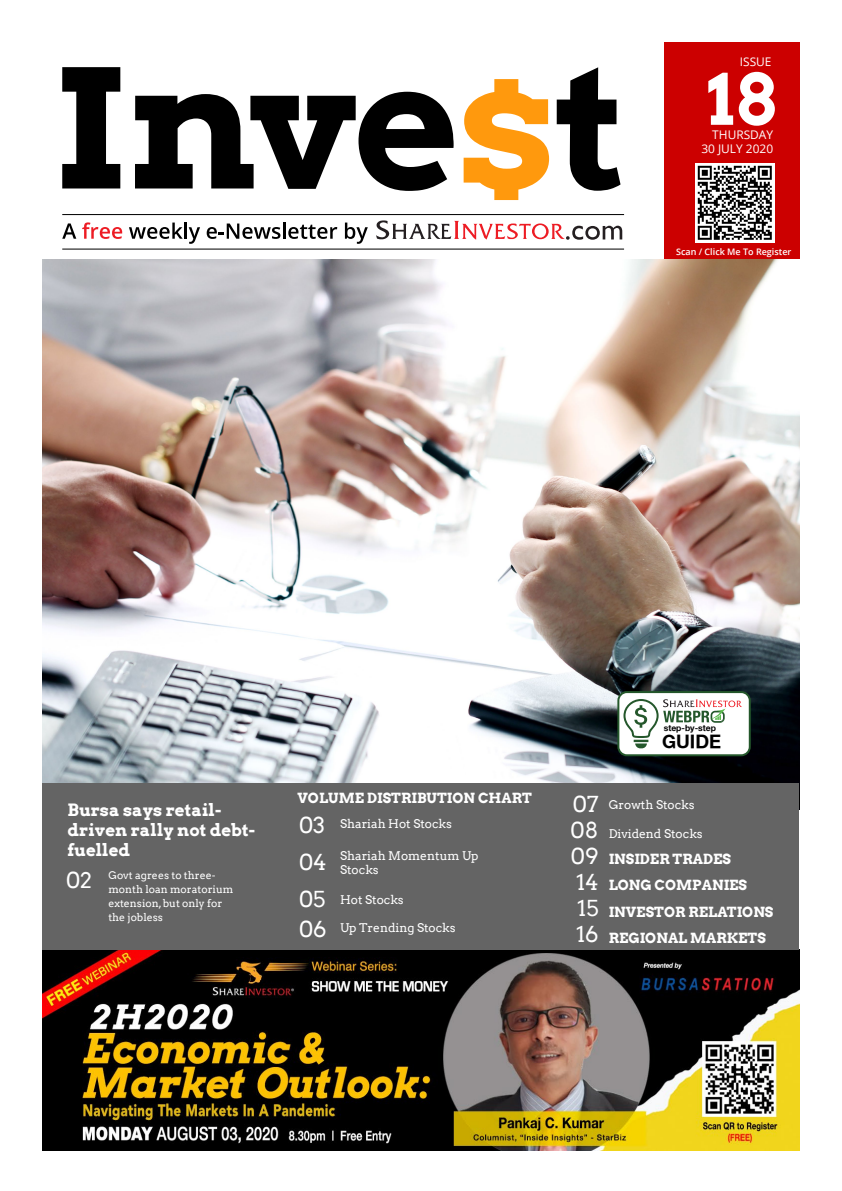
<style>
.page{position:relative;width:842px;height:1191px;background:#fff}
.page>*{position:absolute;margin:0;border:0;box-sizing:border-box;transform-origin:0 0}
.t1{font:700 70.2px "Arvo";color:#fff}
.t2{font:22px/26px "Arvo";color:#fff;text-align:justify}
.t3{font:700 18.6px "Helvetica Neue";color:#000}
.t4{font:700 17px/20px "Arvo";color:#fff}
.t5{font:700 14px/26.3px "Arvo";color:#fff}
.t6{font:12px/14.4px "Arvo";color:#fff}
.t7{font:11.9px/14.3px "Open Sans";color:#fff;text-align:right}
.t8{font:10.5px/14px "Arvo";color:#fff}
.t9{font:600 9px "Open Sans";color:#fff}
.t10{font:700 8.6px "Helvetica Neue";color:#000}
</style>
<div class="page">
<img style="left:43px;top:259px;width:756px;height:524px">
<img style="left:42px;top:949px;width:757px;height:201px">
<div style="left:43px;top:783px;width:756px;height:167px;background:#646464"></div>
<div style="left:664px;top:42px;width:135px;height:217px;background:#c00"></div>
<img style="left:696px;top:164px;width:79px;height:79px">
<div style="left:618px;top:692px;width:132px;height:63px;background:#fff;border-radius:9px"></div>
<div style="left:617px;top:691px;width:134px;height:65px;border:2px solid #24572b;border-radius:9px"></div>
<svg style="left:623px;top:699px;width:119px;height:49px"></svg>
<svg style="left:62px;top:223px;width:14px;height:16px"></svg>
<svg style="left:82px;top:222px;width:40px;height:17px"></svg>
<svg style="left:129px;top:222px;width:54px;height:17px"></svg>
<hr style="left:184px;top:222px;width:3px;height:17px;background:#000">
<svg style="left:189px;top:227px;width:11px;height:17px"></svg>
<svg style="left:207px;top:222px;width:130px;height:17px"></svg>
<svg style="left:345px;top:222px;width:23px;height:22px"></svg>
<svg style="left:376px;top:220px;width:246px;height:20px"></svg>
<svg style="left:62px;top:67px;width:58px;height:121px"></svg>
<svg style="left:135px;top:92px;width:319px;height:99px"></svg>
<svg style="left:557px;top:67px;width:63px;height:124px"></svg>
<svg style="left:464px;top:79px;width:85px;height:121px"></svg>
<hr style="left:62px;top:214px;width:562px;height:1px;background:#000">
<hr style="left:62px;top:248px;width:562px;height:2px;background:#000">
<p class="t7" style="left:740px;top:54px;width:33px">ISSUE</p>
<h1 class="t1" style="left:707px;top:55px;width:70px">18</h1>
<p class="t7" style="left:701px;top:127px;width:73px">THURSDAY<br>30 JULY 2020</p>
<p class="t9" style="left:676px;top:246px;width:117px">Scan / Click Me To Register</p>
<h3 class="t4" style="left:68px;top:799px;width:189px">Bursa says retail&shy;driven rally not debt&shy;fuelled</h3>
<h2 class="t2" style="left:66px;top:867px;width:28px">02</h2>
<p class="t8" style="left:108px;top:868px;width:127px">Govt agrees to three&shy;month loan moratorium extension, but only for the jobless</p>
<p class="t5" style="left:297px;top:785px;width:236px">VOLUME DISTRIBUTION CHART</p>
<h2 class="t2" style="left:299px;top:807px;width:29px;line-height:37px">03<br>04<br>05</h2>
<h2 class="t2" style="left:299px;top:916px;width:29px">06</h2>
<p class="t6" style="left:340px;top:816px;width:113px">Shariah Hot Stocks</p>
<p class="t6" style="left:340px;top:848px;width:140px">Shariah Momentum Up<br>Stocks</p>
<p class="t6" style="left:340px;top:892px;width:65px">Hot Stocks</p>
<p class="t6" style="left:340px;top:920px;width:117px">Up Trending Stocks</p>
<p class="t10" style="left:664px;top:723px;width:54px">step-by-step</p>
<h3 class="t3" style="left:662px;top:730px;width:61px">GUIDE</h3>
<h2 class="t2" style="left:571px;top:791px;width:30px">07<br>08<br>09<br>14<br>15<br>16</h2>
<p class="t6" style="left:609px;top:797px;width:87px">Growth Stocks</p>
<p class="t6" style="left:609px;top:826px;width:95px">Dividend Stocks</p>
<p class="t5" style="left:609px;top:845px;width:166px">INSIDER TRADES<br>LONG COMPANIES<br>INVESTOR RELATIONS<br>REGIONAL MARKETS</p>
</div>
